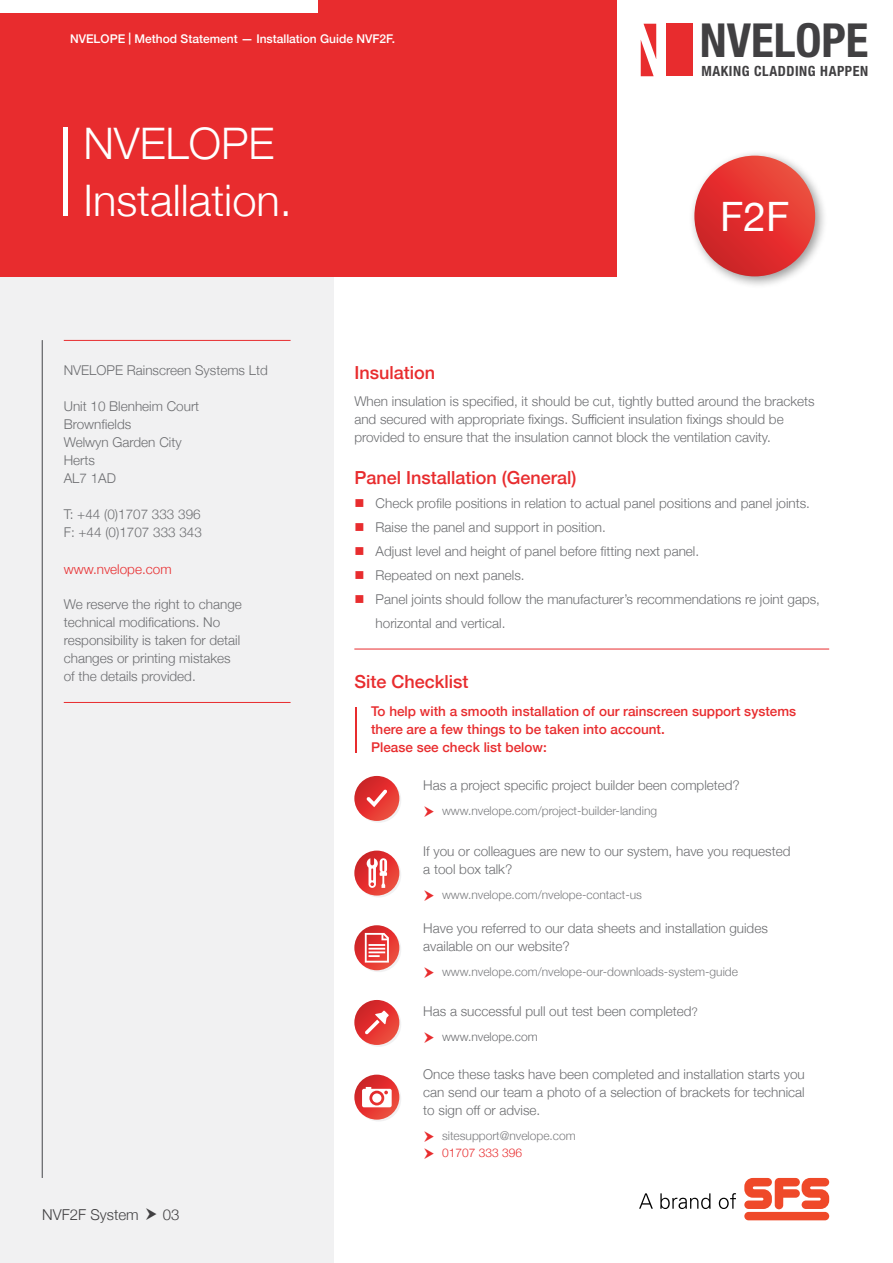
<style>
.page{position:relative;width:893px;height:1263px;background:#fff}
.page>*{position:absolute;margin:0;border:0;box-sizing:border-box;transform-origin:0 0}
.t1{font:700 condensed 46.95px "Helvetica Neue";color:#414042}
.t2{font:300 43.5px/57px "Helvetica Neue";color:#fff}
.t3{font:40.5px "Helvetica Neue";color:#fff}
.t4{font:500 18px "Helvetica Neue";color:#e82c2e}
.t5{font:300 15px "Helvetica Neue";color:#414042}
.t6{font:700 condensed 14.1px "Helvetica Neue";letter-spacing:.04em;color:#414042}
.t7{font:300 13.5px/18px "Helvetica Neue";color:#6d6e71}
.t8{font:500 13.5px/18px "Helvetica Neue";color:#e82c2e}
.t9{font:300 13.5px "Helvetica Neue";color:#e82c2e}
.t10{font:300 12px "Helvetica Neue";color:#7b7c7f}
.t11{font:500 12px "Helvetica Neue";color:#fff}
.t12{font:300 12px "Helvetica Neue";color:#6d6e71}
.t13{font:300 12px "Helvetica Neue";color:#e82c2e}
.s1{font-size:11.85px}
</style>
<div class="page">
<div style="left:0;top:0;width:333px;height:1263px;background:#f1f1f2"></div>
<div style="left:0;top:0;width:617px;height:276px;background:#e82c2e"></div>
<div style="left:0;top:0;width:317px;height:13px;background:#fff"></div>
<hr style="left:64px;top:128px;width:4px;height:88px;background:#fff">
<svg style="left:641px;top:24px;width:15px;height:52px"></svg>
<div style="left:666px;top:24px;width:27px;height:52px;background:#e82c2e"></div>
<hr style="left:64px;top:702px;width:227px;height:1px;background:#e82c2e">
<hr style="left:64px;top:340px;width:227px;height:1px;background:#e82c2e">
<svg style="left:744px;top:1178px;width:85px;height:31px"></svg>
<div style="left:744px;top:1212px;width:85px;height:8px;background:#ef4929;border-radius:4px"></div>
<svg style="left:639px;top:1193px;width:14px;height:16px"></svg>
<svg style="left:660px;top:1193px;width:51px;height:16px"></svg>
<svg style="left:719px;top:1193px;width:17px;height:16px"></svg>
<hr style="left:354px;top:649px;width:475px;height:1px;background:#e82c2e">
<hr style="left:356px;top:707px;width:1px;height:46px;background:#e82c2e">
<svg style="left:356px;top:778px;width:45px;height:45px"></svg>
<svg style="left:354px;top:776px;width:45px;height:45px"></svg>
<svg style="left:366px;top:789px;width:21px;height:18px"></svg>
<svg style="left:356px;top:852px;width:45px;height:45px"></svg>
<svg style="left:354px;top:850px;width:45px;height:45px"></svg>
<svg style="left:367px;top:858px;width:20px;height:30px"></svg>
<svg style="left:356px;top:927px;width:45px;height:45px"></svg>
<svg style="left:354px;top:925px;width:45px;height:45px"></svg>
<svg style="left:365px;top:933px;width:24px;height:29px"></svg>
<svg style="left:356px;top:1076px;width:45px;height:45px"></svg>
<svg style="left:354px;top:1075px;width:45px;height:45px"></svg>
<svg style="left:362px;top:1087px;width:30px;height:20px"></svg>
<svg style="left:356px;top:1002px;width:45px;height:45px"></svg>
<svg style="left:354px;top:1000px;width:45px;height:45px"></svg>
<svg style="left:365px;top:1010px;width:24px;height:24px"></svg>
<div style="left:688px;top:149px;width:139px;height:140px;background:#000;opacity:.4"></div>
<svg style="left:694px;top:156px;width:121px;height:120px;background:#e13330"></svg>
<hr style="left:42px;top:340px;width:1px;height:838px;background:#6d6e71">
<p class="t11" style="left:70px;top:29px;width:326px">NVELOPE | Method Statement — Installation Guide NVF2F.</p>
<h2 class="t2" style="left:83px;top:113px;width:210px">NVELOPE<br>Installation.</h2>
<h1 class="t1" style="left:700px;top:12px;width:170px">NVELOPE</h1>
<p class="t6" style="left:701px;top:63px;width:168px">MAKING CLADDING HAPPEN</p>
<h3 class="t3" style="left:720px;top:188px;width:71px">F2F</h3>
<p class="t7" style="left:64px;top:360px;width:206px">NVELOPE Rainscreen Systems Ltd</p>
<p class="t7" style="left:64px;top:396px;width:137px">Unit 10 Blenheim Court<br>Brownfields<br>Welwyn Garden City<br>Herts<br>AL7 1AD</p>
<p class="t7" style="left:64px;top:504px;width:140px">T: +44 (0)1707 333 396<br>F: +44 (0)1707 333 343</p>
<p class="t9" style="left:64px;top:559px;width:109px">www.nvelope.com</p>
<p class="t7" style="left:64px;top:594px;width:180px">We reserve the right to change technical modifications. No responsibility is taken for detail changes or printing mistakes of the details provided.</p>
<p class="t5" style="left:42px;top:1203px;width:98px">NVF2F System</p>
<p class="t5" style="left:163px;top:1203px;width:18px">03</p>
<h3 class="t4" style="left:354px;top:358px;width:82px">Insulation</h3>
<p class="t7" style="left:354px;top:391px;width:462px">When insulation is specified, it should be cut, tightly butted around the brackets and secured with appropriate fixings. Sufficient insulation fixings should be provided to ensure that the insulation cannot block the ventilation cavity.</p>
<h3 class="t4" style="left:354px;top:463px;width:224px">Panel Installation (General)</h3>
<p class="t7" style="left:376px;top:490px;width:446px;line-height:24px">Check profile positions in relation to actual panel positions and panel joints.<br>Raise the panel and support in position.<br>Adjust level and height of panel before fitting next panel.<br>Repeated on next panels.<br>Panel joints should follow the manufacturer’s recommendations re joint gaps, horizontal and vertical.</p>
<h3 class="t4" style="left:354px;top:667px;width:116px">Site Checklist</h3>
<p class="t8" style="left:371px;top:702px;width:426px">To help with a smooth installation of our rainscreen support systems there are a few things to be taken into account.<br>Please see check list below:</p>
<p class="t7" style="left:423px;top:775px;width:318px">Has a project specific project builder been completed?</p>
<p class="t10" style="left:442px;top:800px;width:217px">www.nvelope.com/project-builder-landing</p>
<p class="t7" style="left:423px;top:841px;width:369px">If you or colleagues are new to our system, have you requested a tool box talk?</p>
<p class="t10" style="left:442px;top:885px;width:202px">www.nvelope.com/nvelope-contact-us</p>
<p class="t7" style="left:423px;top:918px;width:346px">Have you referred to our data sheets and installation guides available on our website?</p>
<p class="t10" style="left:442px;top:962px;width:298px">www.nvelope.com/nvelope-our-downloads-system-guide</p>
<p class="t7" style="left:423px;top:1001px;width:276px">Has a successful pull out test been completed<span class="s1">?</span></p>
<p class="t12" style="left:442px;top:1027px;width:97px">www.nvelope.com</p>
<p class="t7" style="left:423px;top:1064px;width:383px;text-align:justify">Once these tasks have been completed and installation starts you can send our team a photo of a selection of brackets for technical to sign off or advise.</p>
<p class="t10" style="left:442px;top:1126px;width:135px">sitesupport@nvelope.com</p>
<p class="t13" style="left:442px;top:1143px;width:82px">01707 333 396</p>
</div>
